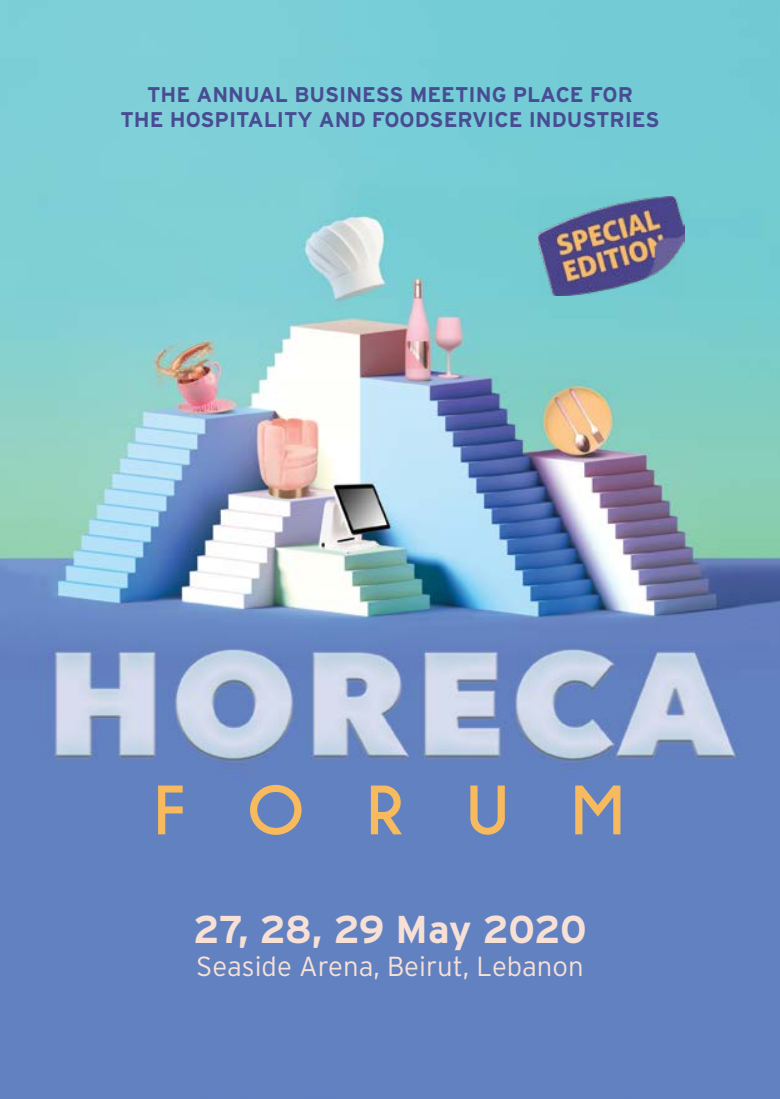
<style>
.page{position:relative;width:780px;height:1099px;background:#fff}
.page>*{position:absolute;margin:0;border:0;box-sizing:border-box;transform-origin:0 0}
.t1{font:700 38.75px "Interstate";letter-spacing:-.02em;color:#f7e1d6}
.t2{font:300 27.5px "Interstate";color:#f7e1d6}
.t3{font:700 21.25px/25px "Interstate";color:#484c93;text-align:center}
</style>
<div class="page">
<img style="left:0;top:0;width:780px;height:1098px">
<img style="left:539px;top:196px;width:145px;height:99px">
<svg style="left:158px;top:785px;width:25px;height:49px"></svg>
<svg style="left:250px;top:784px;width:51px;height:50px;background:#9a969b"></svg>
<svg style="left:371px;top:785px;width:31px;height:49px;background:#b5a089"></svg>
<svg style="left:470px;top:785px;width:35px;height:49px;background:#a49a94"></svg>
<svg style="left:575px;top:785px;width:45px;height:49px;background:#a79b92"></svg>
<p class="t3" style="left:120px;top:82px;width:540px">THE ANNUAL BUSINESS MEETING PLACE FOR<br>THE HOSPITALITY AND FOODSERVICE INDUSTRIES</p>
<h1 class="t1" style="left:193px;top:907px;width:395px">27, 28, 29 May 2020</h1>
<p class="t2" style="left:196px;top:950px;width:389px">Seaside Arena, Beirut, Lebanon</p>
</div>
